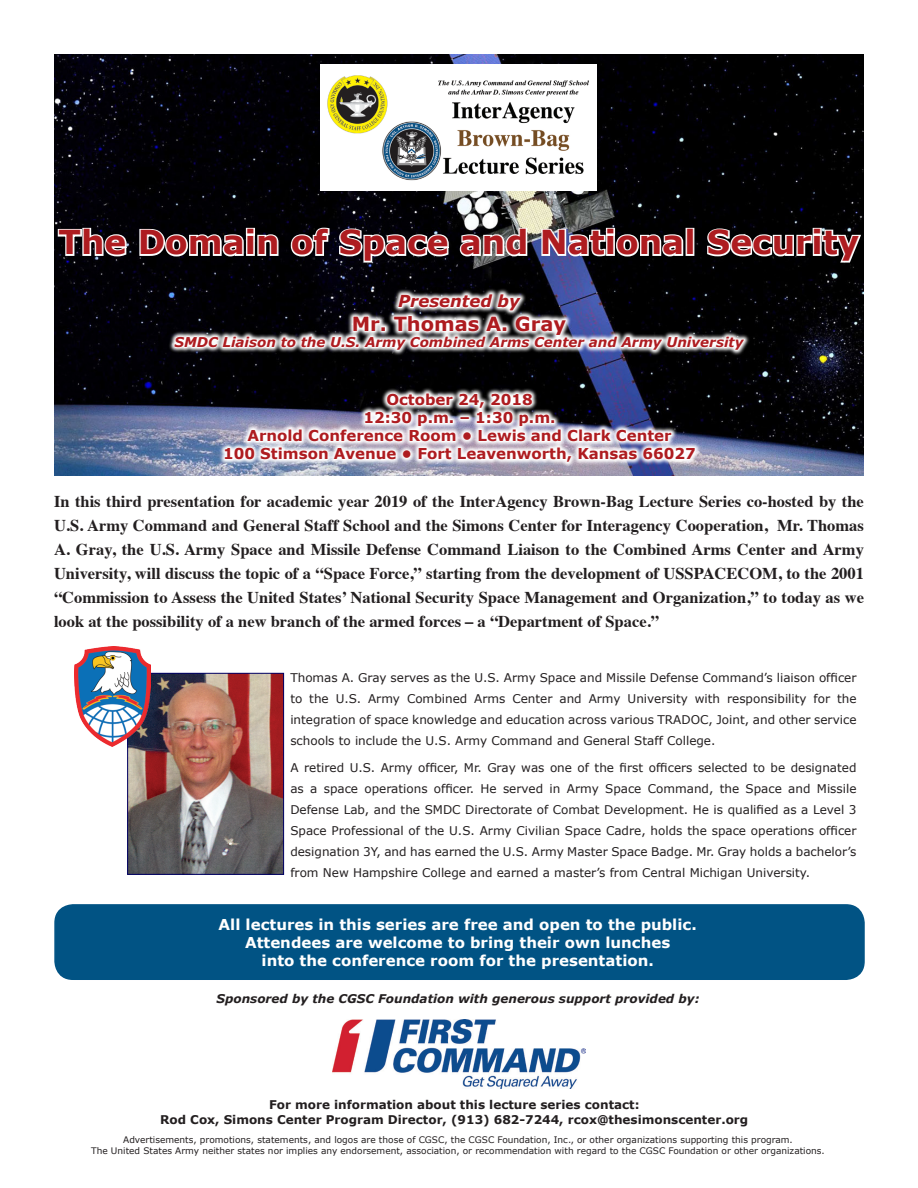
<style>
.page{position:relative;width:918px;height:1188px;background:#fff}
.page>*{position:absolute;margin:0;border:0;box-sizing:border-box;transform-origin:0 0}
.t1{font:700 33px "Verdana";color:#ae1c20}
.t2{font:700 19.5px "Verdana";color:#ae1c20}
.t3{font:700 16.5px/24px "Times";color:#231f20;text-align:justify}
.t4{font:italic 700 16.5px "Verdana";color:#ae1c20}
.t5{font:700 15px/18px "Verdana";color:#fff;text-align:center}
.t6{font:700 15px "Verdana";color:#ae1c20}
.t7{font:italic 700 13.5px "Verdana";color:#ae1c20}
.t8{font:12px/21px "Verdana";color:#231f20;text-align:justify}
.t9{font:700 12px/14.4px "Verdana";color:#231f20;text-align:center}
.t10{font:italic 700 12px "Verdana";color:#231f20}
.t11{font:9px/10.8px "Verdana";color:#231f20;text-align:center}
</style>
<div class="page">
<img style="left:54px;top:54px;width:810px;height:421px">
<div style="left:55px;top:905px;width:809px;height:74px;background:#015384;border-radius:18px"></div>
<div style="left:54px;top:904px;width:811px;height:76px;border:2px solid #015384;border-radius:18px"></div>
<img style="left:321px;top:64px;width:275px;height:127px">
<svg style="left:219px;top:387px;width:483px;height:81px;background:#55576a"></svg>
<svg style="left:224px;top:393px;width:472px;height:69px"></svg>
<svg style="left:169px;top:288px;width:581px;height:68px;background:#0f1018"></svg>
<svg style="left:174px;top:294px;width:571px;height:57px"></svg>
<svg style="left:56px;top:226px;width:72px;height:32px"></svg>
<svg style="left:138px;top:226px;width:142px;height:33px"></svg>
<svg style="left:289px;top:226px;width:42px;height:32px"></svg>
<svg style="left:337px;top:227px;width:113px;height:37px"></svg>
<svg style="left:457px;top:226px;width:72px;height:33px"></svg>
<svg style="left:540px;top:226px;width:145px;height:33px"></svg>
<div style="left:686px;top:228px;width:8px;height:28px;border:3px solid #fff"></div>
<svg style="left:706px;top:226px;width:157px;height:38px"></svg>
<img style="left:129px;top:675px;width:153px;height:198px">
<div style="left:127px;top:673px;width:157px;height:202px;border:1px solid #006"></div>
<img style="left:75px;top:646px;width:76px;height:100px">
<img style="left:333px;top:1019px;width:253px;height:69px">
<p class="t1" style="left:59px;top:221px;width:802px">The Domain of Space and National Security</p>
<p class="t4" style="left:398px;top:291px;width:123px">Presented by</p>
<p class="t2" style="left:352px;top:311px;width:216px">Mr. Thomas A. Gray</p>
<p class="t7" style="left:174px;top:334px;width:571px">SMDC Liaison to the U.S. Army Combined Arms Center and Army University</p>
<p class="t6" style="left:386px;top:390px;width:148px">October 24, 2018</p>
<p class="t6" style="left:363px;top:408px;width:194px">12:30 p.m. – 1:30 p.m.</p>
<p class="t6" style="left:247px;top:426px;width:426px">Arnold Conference Room • Lewis and Clark Center</p>
<p class="t6" style="left:223px;top:444px;width:474px">100 Stimson Avenue • Fort Leavenworth, Kansas 66027</p>
<p class="t3" style="left:54px;top:488px;width:812px">In this third presentation for academic year 2019 of the InterAgency Brown-Bag Lecture Series co-hosted by the U.S. Army Command and General Staff School and the Simons Center for Interagency Cooperation, Mr. Thomas A. Gray, the U.S. Army Space and Missile Defense Command Liaison to the Combined Arms Center and Army University, will discuss the topic of a “Space Force,” starting from the development of USSPACECOM, to the 2001 “Commission to Assess the United States’ National Security Space Management and Organization,” to today as we look at the possibility of a new branch of the armed forces – a “Department of Space.”</p>
<p class="t8" style="left:290px;top:666px;width:568px">Thomas A. Gray serves as the U.S. Army Space and Missile Defense Command’s liaison officer to the U.S. Army Combined Arms Center and Army University with responsibility for the integration of space knowledge and education across various TRADOC, Joint, and other service schools to include the U.S. Army Command and General Staff College.</p>
<p class="t8" style="left:290px;top:757px;width:568px">A retired U.S. Army officer, Mr. Gray was one of the first officers selected to be designated as a space operations officer. He served in Army Space Command, the Space and Missile Defense Lab, and the SMDC Directorate of Combat Development. He is qualified as a Level 3<br>Space Professional of the U.S. Army Civilian Space Cadre, holds the space operations officer designation 3Y, and has earned the U.S. Army Master Space Badge. Mr. Gray holds a bachelor’s from New Hampshire College and earned a master’s from Central Michigan University.</p>
<p class="t5" style="left:219px;top:915px;width:480px">All lectures in this series are free and open to the public.</p>
<p class="t5" style="left:245px;top:933px;width:427px">Attendees are welcome to bring their own lunches into the conference room for the presentation.</p>
<p class="t10" style="left:217px;top:991px;width:484px">Sponsored by the CGSC Foundation with generous support provided by:</p>
<p class="t9" style="left:160px;top:1097px;width:590px">For more information about this lecture series contact:<br>Rod Cox, Simons Center Program Director, (913) 682-7244, rcox@thesimonscenter.org</p>
<p class="t11" style="left:91px;top:1134px;width:735px">Advertisements, promotions, statements, and logos are those of CGSC, the CGSC Foundation, Inc., or other organizations supporting this program.<br>The United States Army neither states nor implies any endorsement, association, or recommendation with regard to the CGSC Foundation or other organizations.</p>
</div>
